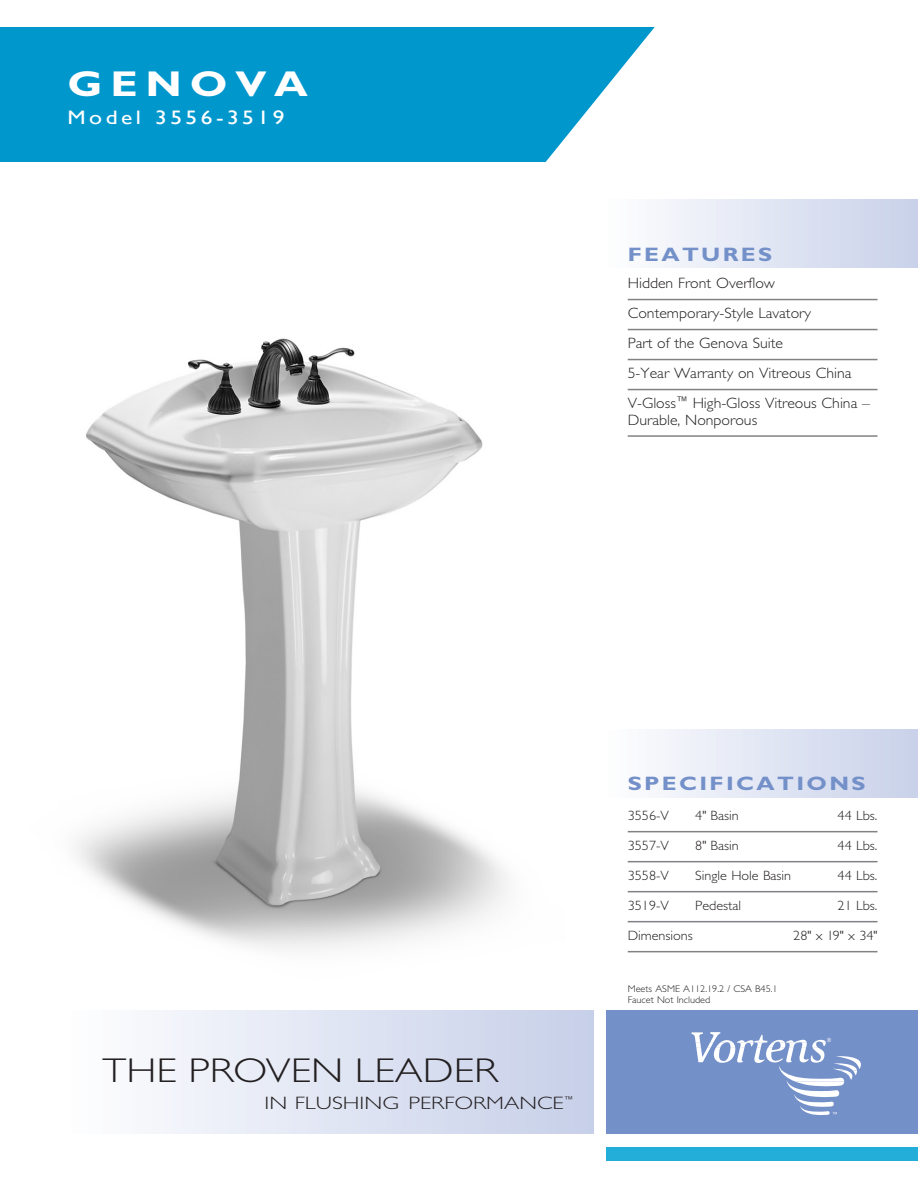
<style>
.page{position:relative;width:918px;height:1188px;background:#fff}
.page>*{position:absolute;margin:0;border:0;box-sizing:border-box;transform-origin:0 0}
.t1{font:700 36px "Gill Sans";letter-spacing:.18em;color:#fff;scale:1.2 1}
.t2{font:300 34.5px "Gill Sans";color:#231f20;scale:1.21 1}
.t3{font:700 19.5px "Gill Sans";letter-spacing:.1em;color:#7490c9;scale:1.2 1}
.t4{font:19.5px "Gill Sans";letter-spacing:.15em;color:#fff;scale:1.2 1}
.t5{font:300 18px "Gill Sans";color:#231f20;scale:1.29 1}
.t6{font:300 15px/30px "Gill Sans";color:#231f20;scale:1.05 1}
.t7{font:300 13.5px "Gill Sans";color:#231f20;scale:1.05 1}
.t8{font:300 9.75px/11.2px "Gill Sans";color:#231f20;scale:1.05 1}
</style>
<div class="page">
<div style="left:606px;top:200px;width:312px;height:68px;background:linear-gradient(to right,#fdfefe,#c8d1ea)"></div>
<div style="left:606px;top:729px;width:312px;height:68px;background:linear-gradient(to right,#fdfefe,#c8d1ea)"></div>
<div style="left:68px;top:1010px;width:526px;height:124px;background:linear-gradient(to right,#fdfefe,#c6cfe9)"></div>
<div style="left:606px;top:1010px;width:312px;height:124px;background:#7490c9"></div>
<div style="left:606px;top:1148px;width:312px;height:13px;background:#23add9"></div>
<svg style="left:691px;top:1032px;width:170px;height:83px"></svg>
<svg style="left:0;top:27px;width:655px;height:135px;background:#159fd1"></svg>
<img style="left:75px;top:338px;width:433px;height:611px">
<hr style="left:628px;top:299px;width:250px;height:1px;background:#808285">
<hr style="left:628px;top:329px;width:250px;height:1px;background:#808285">
<hr style="left:628px;top:359px;width:250px;height:1px;background:#808285">
<hr style="left:628px;top:389px;width:250px;height:1px;background:#808285">
<hr style="left:628px;top:435px;width:250px;height:2px;background:#808285">
<hr style="left:628px;top:831px;width:250px;height:1px;background:#808285">
<hr style="left:628px;top:861px;width:250px;height:1px;background:#808285">
<hr style="left:628px;top:891px;width:250px;height:1px;background:#808285">
<hr style="left:628px;top:921px;width:250px;height:1px;background:#808285">
<hr style="left:628px;top:951px;width:250px;height:1px;background:#808285">
<h1 class="t1" style="left:68px;top:63px;width:202px">GENOVA</h1>
<h3 class="t4" style="left:68px;top:106px;width:182px">Model 3556-3519</h3>
<h3 class="t3" style="left:628px;top:243px;width:122px">FEATURES</h3>
<p class="t6" style="left:628px;top:268px;width:232px">Hidden Front Overflow<br>Contemporary-Style Lavatory<br>Part of the Genova Suite<br>5-Year Warranty on Vitreous China<br>V-Gloss<sup>™</sup> High-Gloss Vitreous China –</p>
<p class="t6" style="left:628px;top:405px;width:125px">Durable, Nonporous</p>
<h2 class="t2" style="left:103px;top:1051px;width:328px">THE PROVEN LEADER</h2>
<p class="t5" style="left:265px;top:1093px;width:241px">IN FLUSHING PERFORMANCE<sup>™</sup></p>
<h3 class="t3" style="left:628px;top:772px;width:200px">SPECIFICATIONS</h3>
<p class="t7" style="left:628px;top:808px;width:41px">3556-V</p>
<p class="t7" style="left:695px;top:808px;width:43px">4" Basin</p>
<p class="t7" style="left:838px;top:808px;width:40px">44 Lbs.</p>
<p class="t7" style="left:628px;top:838px;width:41px">3557-V</p>
<p class="t7" style="left:695px;top:838px;width:43px">8" Basin</p>
<p class="t7" style="left:838px;top:838px;width:40px">44 Lbs.</p>
<p class="t7" style="left:628px;top:868px;width:41px">3558-V</p>
<p class="t7" style="left:695px;top:868px;width:93px">Single Hole Basin</p>
<p class="t7" style="left:838px;top:868px;width:40px">44 Lbs.</p>
<p class="t7" style="left:628px;top:898px;width:41px">3519-V</p>
<p class="t7" style="left:695px;top:898px;width:45px">Pedestal</p>
<p class="t7" style="left:838px;top:898px;width:40px">21 Lbs.</p>
<p class="t7" style="left:628px;top:928px;width:64px">Dimensions</p>
<p class="t7" style="left:793px;top:928px;width:82px">28" x 19" x 34"</p>
<p class="t8" style="left:628px;top:983px;width:144px">Meets ASME A112.19.2 / CSA B45.1<br>Faucet Not Included</p>
</div>
